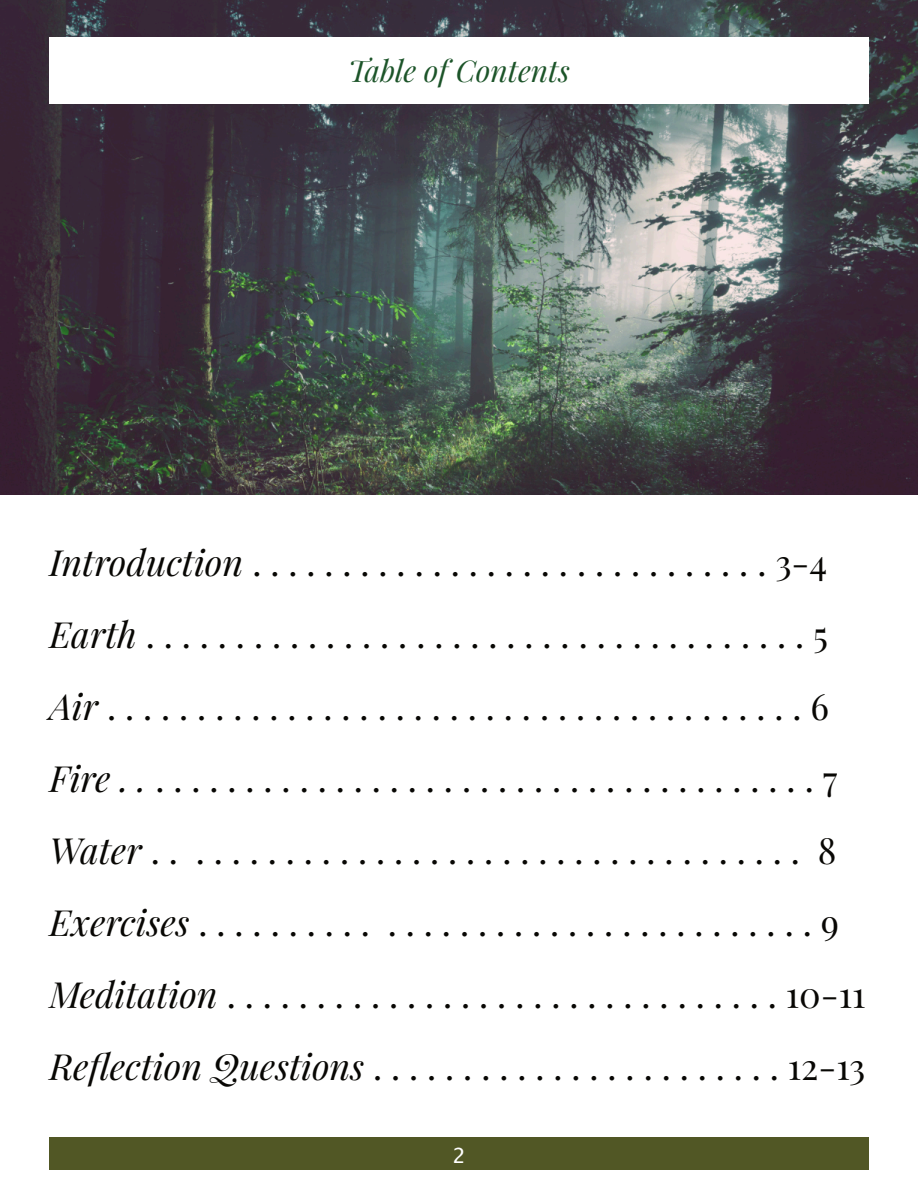
<style>
.page{position:relative;width:918px;height:1188px;background:#fff}
.page>*{position:absolute;margin:0;border:0;box-sizing:border-box;transform-origin:0 0}
.t1{font:36px/72px "Playfair Display";color:#080704}
.t2{font:italic 30px "Playfair Display";color:#1c5429}
.t3{font:21px "Lucida Grande";color:#fff}
.s1{font-style:italic}
</style>
<div class="page">
<div style="left:49px;top:1137px;width:820px;height:33px;background:#515725"></div>
<img style="left:0;top:0;width:918px;height:495px">
<div style="left:49px;top:38px;width:820px;height:66px;background:#fff"></div>
<p class="t2" style="left:348px;top:49px;width:223px">Table of Contents</p>
<p class="t1" style="left:49px;top:525px;width:818px"><span class="s1">Introduction</span>.............................3-4<br><span class="s1">Earth</span>.....................................5<br><span class="s1">Air</span>.......................................6<br><span class="s1">Fire..</span>.....................................7<br><span class="s1">Water</span>.. .................................. 8<br><span class="s1">Exercises</span>.......... ........................9<br><span class="s1">Meditation</span>...............................10-11<br><span class="s1">ReflectionQuestions</span>.......................12-13</p>
<p class="t3" style="left:452px;top:1146px;width:15px">2</p>
</div>
